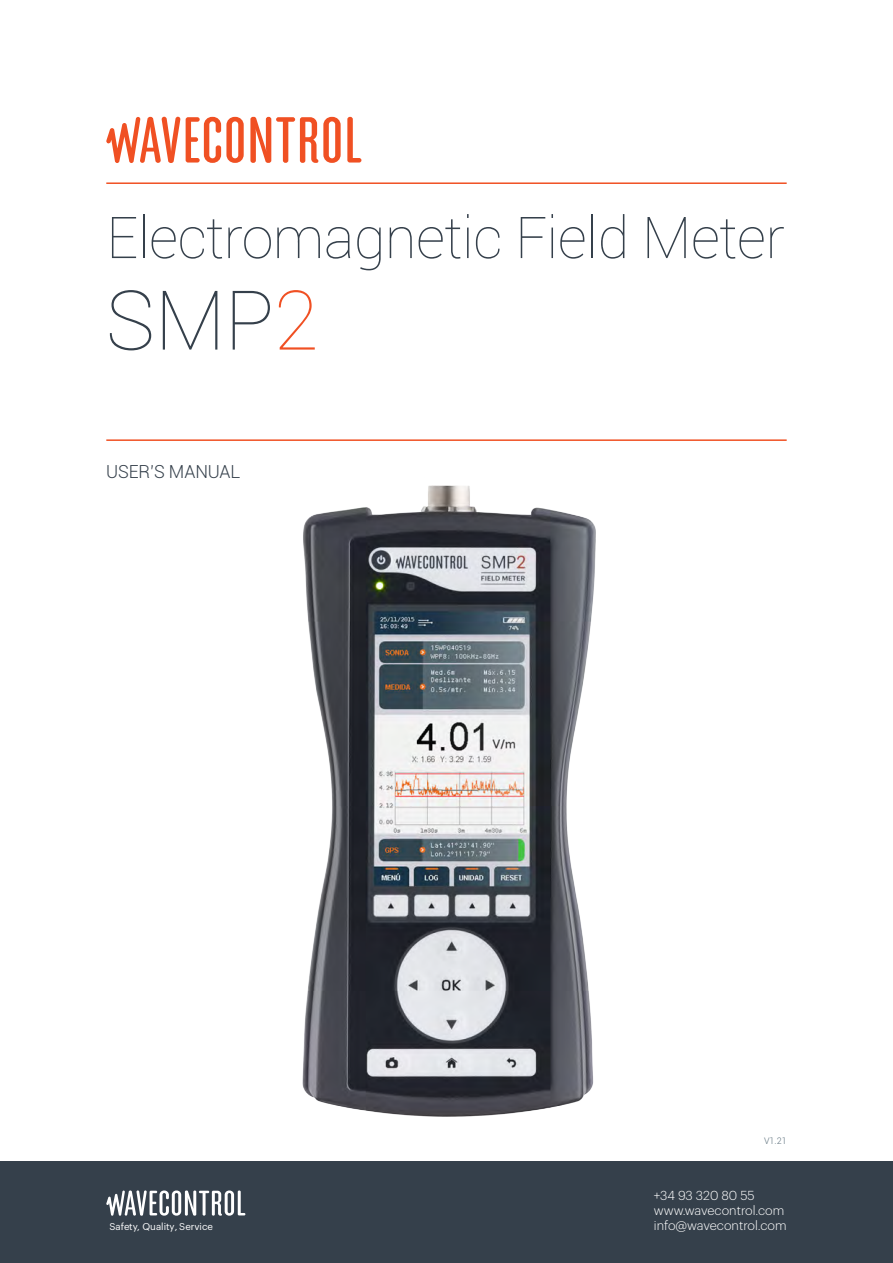
<style>
.page{position:relative;width:893px;height:1263px;background:#fff}
.page>*{position:absolute;margin:0;border:0;box-sizing:border-box;transform-origin:0 0}
.t1{font:100 82.5px "Roboto";color:#35404b}
.t2{font:100 57.75px "Roboto";letter-spacing:-.01em;color:#35404b}
.t3{font:300 18px "Roboto";letter-spacing:-.01em;color:#35404b}
.t4{font:300 12.75px/15px "Graphik";color:#fff}
.t5{font:9.6px "Graphik";color:#fff}
.t6{font:300 9px "Roboto";color:#5b6f7b}
.s1{color:#f05023}
</style>
<div class="page">
<svg style="left:186px;top:117px;width:58px;height:46px"></svg>
<svg style="left:250px;top:117px;width:91px;height:46px"></svg>
<svg style="left:347px;top:117px;width:14px;height:46px"></svg>
<svg style="left:106px;top:117px;width:74px;height:46px"></svg>
<hr style="left:106px;top:182px;width:681px;height:2px;background:#f05023">
<hr style="left:106px;top:439px;width:681px;height:2px;background:#f05023">
<div style="left:0;top:1161px;width:893px;height:102px;background:#35404b"></div>
<svg style="left:106px;top:1190px;width:139px;height:26px"></svg>
<img style="left:182px;top:439px;width:500px;height:678px">
<h2 class="t2" style="left:106px;top:198px;width:680px">Electromagnetic Field Meter</h2>
<h1 class="t1" style="left:106px;top:263px;width:214px">SMP<span class="s1">2</span></h1>
<h3 class="t3" style="left:106px;top:459px;width:136px">USER’S MANUAL</h3>
<p class="t5" style="left:109px;top:1219px;width:105px">Safety, Quality, Service</p>
<p class="t6" style="left:764px;top:1135px;width:24px">V1.21</p>
<p class="t4" style="left:654px;top:1187px;width:134px">+34 93 320 80 55 www.wavecontrol.com info@wavecontrol.com</p>
</div>
